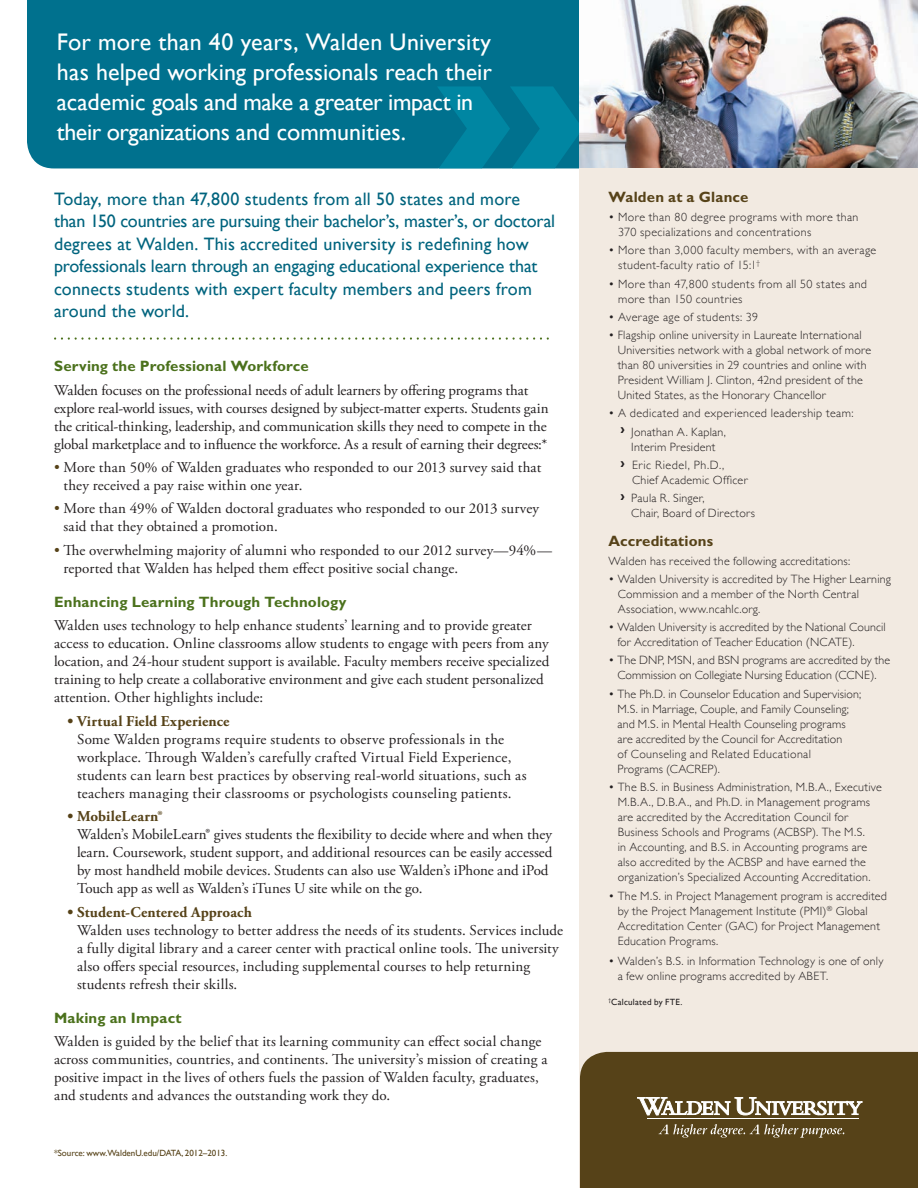
<style>
.page{position:relative;width:918px;height:1188px;background:#fff}
.page>*{position:absolute;margin:0;border:0;box-sizing:border-box;transform-origin:0 0}
.t1{font:24px/30px "Gill Sans";letter-spacing:-.005em;color:#fff}
.t2{font:18px/22.5px "Gill Sans";letter-spacing:.005em;color:#00647e}
.t3{font:15px/18px "Adobe Garamond Pro";letter-spacing:.005em;color:#231f20}
.t4{font:700 15px "Gill Sans Std";letter-spacing:.01em;color:#4b711c}
.t5{font:700 15px "Adobe Garamond Pro";letter-spacing:.01em;color:#564218}
.t6{font:700 15px "Gill Sans Std";letter-spacing:.01em;color:#564218}
.t7{font:300 12px/15px "Gill Sans";letter-spacing:.02em;color:#231f20}
.t8{font:300 12px/15px "Gill Sans";letter-spacing:.04em;color:#231f20}
.t9{font:9px "Gill Sans";color:#564218}
.t10{font:9px "Gill Sans";letter-spacing:.025em;color:#231f20}
.s1{color:#564218}
</style>
<div class="page">
<div style="left:27px;top:0;width:552px;height:168px;background:#00718e"></div>
<svg style="left:437px;top:86px;width:143px;height:85px"></svg>
<img style="left:580px;top:0;width:338px;height:168px">
<div style="left:580px;top:168px;width:338px;height:1020px;background:#f2eae1"></div>
<svg style="left:62px;top:337px;width:487px;height:3px"></svg>
<div style="left:580px;top:1052px;width:338px;height:136px;background:#564218"></div>
<svg style="left:637px;top:1097px;width:225px;height:18px"></svg>
<svg style="left:659px;top:1124px;width:185px;height:14px"></svg>
<hr style="left:647px;top:1118px;width:211px;height:1px;background:#fff">
<h1 class="t1" style="left:57px;top:27px;width:437px">For more than 40 years, Walden University has helped working professionals reach their academic goals and make a greater impact in their organizations and communities.</h1>
<p class="t2" style="left:54px;top:187px;width:503px">Today, more than 47,800 students from all 50 states and more than 150 countries are pursuing their bachelor’s, master’s, or doctoral degrees at Walden. This accredited university is redefining how professionals learn through an engaging educational experience that connects students with expert faculty members and peers from around the world.</p>
<p class="t4" style="left:54px;top:357px;width:256px">Serving the Professional Workforce</p>
<p class="t3" style="left:54px;top:381px;width:496px">Walden focuses on the professional needs of adult learners by offering programs that explore real-world issues, with courses designed by subject-matter experts. Students gain the critical-thinking, leadership, and communication skills they need to compete in the global marketplace and to influence the workforce. As a result of earning their degrees:*</p>
<p class="t3" style="left:64px;top:459px;width:479px;text-indent:-10px"><span class="s1">•</span> More than 50% of Walden graduates who responded to our 2013 survey said that they received a pay raise within one year.</p>
<p class="t3" style="left:64px;top:500px;width:477px;text-indent:-10px"><span class="s1">•</span> More than 49% of Walden doctoral graduates who responded to our 2013 survey said that they obtained a promotion.</p>
<p class="t3" style="left:64px;top:542px;width:490px;text-indent:-10px"><span class="s1">•</span> e overwhelming majority of alumni who responded to our 2012 survey—94%— reported that Walden has helped them effect positive social change.</p>
<p class="t4" style="left:54px;top:593px;width:294px">Enhancing Learning Through Technology</p>
<p class="t3" style="left:54px;top:617px;width:497px">Walden uses technology to help enhance students’ learning and to provide greater access to education. Online classrooms allow students to engage with peers from any location, and 24-hour student support is available. Faculty members receive specialized training to help create a collaborative environment and give each student personalized attention. Other highlights include:</p>
<p class="t5" style="left:68px;top:712px;width:164px">• Virtual Field Experience</p>
<p class="t3" style="left:77px;top:731px;width:429px">Some Walden programs require students to observe professionals in the workplace.</p>
<p class="t3" style="left:77px;top:749px;width:451px;text-indent:85px">rough Walden’s carefully crafted Virtual Field Experience, students can learn best practices by observing real-world situations, such as teachers managing their classrooms or psychologists counseling patients.</p>
<p class="t5" style="left:68px;top:808px;width:97px">• MobileLearn®</p>
<p class="t3" style="left:77px;top:826px;width:477px">Walden’s MobileLearn® gives students the flexibility to decide where and when they learn. Coursework, student support, and additional resources can be easily accessed by most handheld mobile devices. Students can also use Walden’s iPhone and iPod Touch app as well as Walden’s iTunes U site while on the go.</p>
<p class="t5" style="left:68px;top:903px;width:186px">• Student-Centered Approach</p>
<p class="t3" style="left:77px;top:921px;width:487px">Walden uses technology to better address the needs of its students. Services include a fully digital library and a career center with practical online tools.</p>
<p class="t3" style="left:77px;top:939px;width:483px;text-indent:415px">e university also offers special resources, including supplemental courses to help returning students refresh their skills.</p>
<p class="t4" style="left:54px;top:1009px;width:129px">Making an Impact</p>
<p class="t3" style="left:54px;top:1033px;width:489px">Walden is guided by the belief that its learning community can effect social change across communities, countries, and continents.</p>
<p class="t3" style="left:54px;top:1051px;width:495px;text-indent:294px">e university’s mission of creating a positive impact in the lives of others fuels the passion of Walden faculty, graduates, and students and advances the outstanding work they do.</p>
<p class="t9" style="left:54px;top:1147px;width:175px">*Source: www.WaldenU.edu/DATA, 2012–2013.</p>
<p class="t6" style="left:608px;top:189px;width:142px">Walden at a Glance</p>
<p class="t7" style="left:618px;top:209px;width:242px;text-indent:-10px">• More than 80 degree programs with more than<br>370 specializations and concentrations</p>
<p class="t8" style="left:618px;top:243px;width:260px;text-indent:-10px">• More than 3,000 faculty members, with an average student-faculty ratio of 15:1<sup>†</sup></p>
<p class="t7" style="left:618px;top:276px;width:251px;text-indent:-10px">• More than 47,800 students from all 50 states and more than 150 countries</p>
<p class="t7" style="left:608px;top:309px;width:151px">• Average age of students: 39</p>
<p class="t7" style="left:618px;top:327px;width:255px;text-indent:-9px">• Flagship online university in Laureate International Universities network with a global network of more than 80 universities in 29 countries and online with President William J. Clinton, 42nd president of the United States, as the Honorary Chancellor</p>
<p class="t7" style="left:620px;top:404px;width:235px;line-height:18.3px;text-indent:-12px">• A dedicated and experienced leadership team: <sup>›</sup> Jonathan A. Kaplan,</p>
<p class="t7" style="left:620px;top:437px;width:105px;line-height:18.3px;text-align:center">Interim President<br><sup>›</sup> Eric Riedel, Ph.D.,</p>
<p class="t7" style="left:620px;top:470px;width:129px;line-height:18.3px;text-indent:12px">Chief Academic Officer <sup>›</sup> Paula R. Singer,</p>
<p class="t7" style="left:631px;top:505px;width:125px">Chair, Board of Directors</p>
<p class="t6" style="left:608px;top:532px;width:106px">Accreditations</p>
<p class="t7" style="left:608px;top:553px;width:243px">Walden has received the following accreditations:</p>
<p class="t7" style="left:618px;top:571px;width:275px;text-indent:-9px">• Walden University is accredited by The Higher Learning<br>Commission and a member of the North Central<br>Association, www.ncahlc.org.</p>
<p class="t7" style="left:617px;top:619px;width:270px;text-indent:-9px">• Walden University is accredited by the National Council for Accreditation of Teacher Education (NCATE).</p>
<p class="t7" style="left:608px;top:652px;width:283px;text-align:center">• The DNP, MSN, and BSN programs are accredited by the<br>Commission on Collegiate Nursing Education (CCNE).</p>
<p class="t7" style="left:617px;top:686px;width:245px;text-indent:-9px">• The Ph.D. in Counselor Education and Supervision; M.S. in Marriage, Couple, and Family Counseling; and M.S. in Mental Health Counseling programs are accredited by the Council for Accreditation<br>of Counseling and Related Educational<br>Programs (CACREP).</p>
<p class="t7" style="left:618px;top:779px;width:266px;text-indent:-9px">• The B.S. in Business Administration, M.B.A., Executive M.B.A., D.B.A., and Ph.D. in Management programs are accredited by the Accreditation Council for Business Schools and Programs (ACBSP). The M.S.<br>in Accounting, and B.S. in Accounting programs are also accredited by the ACBSP and have earned the organization’s Specialized Accounting Accreditation.</p>
<p class="t7" style="left:618px;top:888px;width:271px;text-indent:-9px">• The M.S. in Project Management program is accredited by the Project Management Institute (PMI)<sup>®</sup> Global Accreditation Center (GAC) for Project Management Education Programs.</p>
<p class="t7" style="left:618px;top:953px;width:267px;text-indent:-9px">• Walden’s B.S. in Information Technology is one of only a few online programs accredited by ABET.</p>
<p class="t10" style="left:608px;top:997px;width:76px"><sup>†</sup>Calculated by FTE.</p>
</div>
